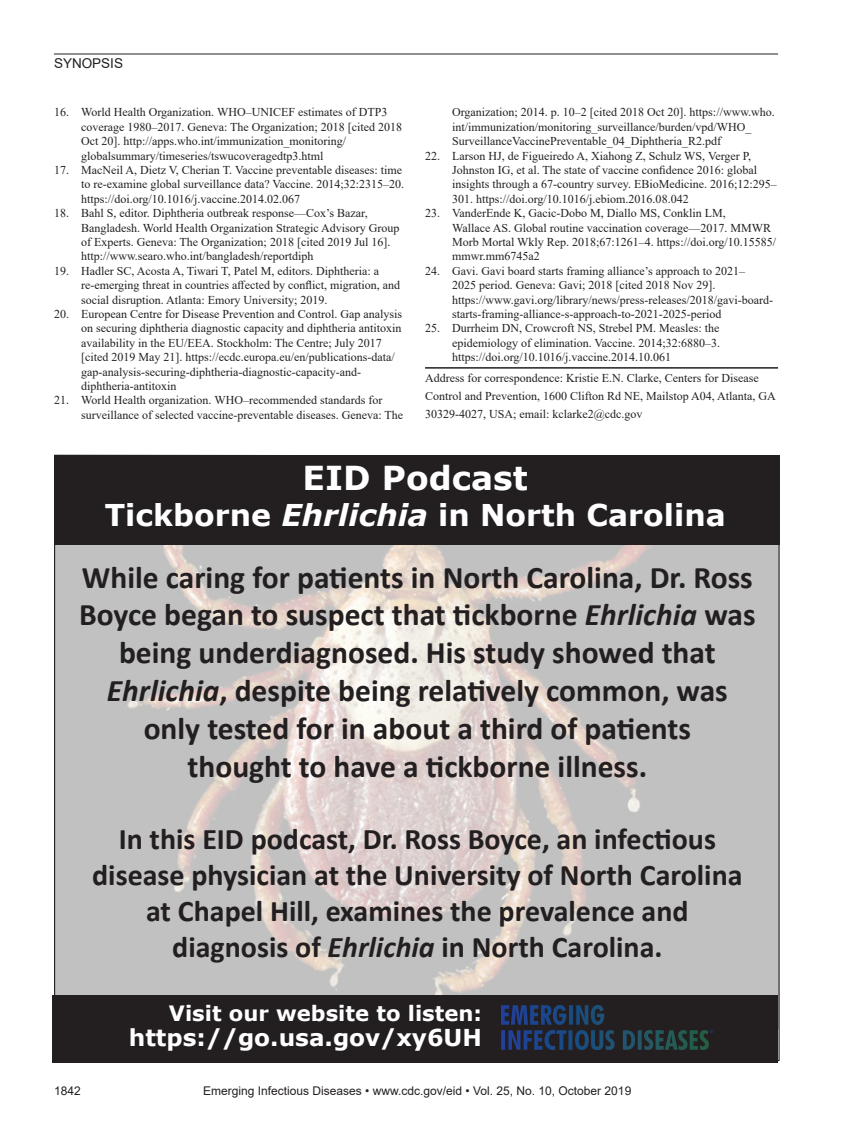
<style>
.page{position:relative;width:851px;height:1134px;background:#fff}
.page>*{position:absolute;margin:0;border:0;box-sizing:border-box;transform-origin:0 0}
.t1{font:700 33px "Verdana";color:#fff}
.t2{font:700 31.5px/37.8px "Calibri";color:#231f20;text-align:center}
.t3{font:700 30px/36px "Calibri";color:#231f20;text-align:center}
.t4{font:700 30px "Verdana";color:#fff}
.t5{font:700 23.25px "Verdana";color:#fff}
.t6{font:700 21.15px "Verdana";color:#fff}
.t7{font:13.5px "Arial";color:#231f20}
.References{font:12px/14.4px "Times New Roman";color:#231f20}
.Correspondence{font:12px/18px "Times New Roman";color:#231f20}
.t8{font:12px "Arial";color:#231f20}
.t9{font:4.5px "Arial";color:#223f99}
.s1{font-style:italic}
</style>
<div class="page">
<hr style="left:54px;top:54px;width:724px;height:1px;background:#231f20">
<hr style="left:425px;top:367px;width:353px;height:2px;background:#231f20">
<svg style="left:53px;top:454px;width:727px;height:608px;background:#cac7c4"></svg>
<div style="left:54px;top:455px;width:725px;height:90px;background:#231f20"></div>
<div style="left:52px;top:996px;width:726px;height:67px;background:#231f20"></div>
<svg style="left:501px;top:1005px;width:207px;height:45px"></svg>
<p class="t7" style="left:54px;top:54px;width:71px">SYNOPSIS</p>
<p class="References" style="left:81px;top:105px;width:322px;text-indent:-27px">16. World Health Organization. WHO–UNICEF estimates of DTP3 coverage 1980–2017. Geneva: The Organization; 2018 [cited 2018<br>Oct 20]. http://apps.who.int/immunization_monitoring/ globalsummary/timeseries/tswucoveragedtp3.html</p>
<p class="References" style="left:81px;top:162px;width:325px;text-indent:-27px">17. MacNeil A, Dietz V, Cherian T. Vaccine preventable diseases: time to re-examine global surveillance data? Vaccine. 2014;32:2315–20. https://doi.org/10.1016/j.vaccine.2014.02.067</p>
<p class="References" style="left:81px;top:206px;width:320px;text-indent:-27px">18. Bahl S, editor. Diphtheria outbreak response—Cox’s Bazar, Bangladesh. World Health Organization Strategic Advisory Group of Experts. Geneva: The Organization; 2018 [cited 2019 Jul 16]. http://www.searo.who.int/bangladesh/reportdiph</p>
<p class="References" style="left:81px;top:263px;width:320px;text-indent:-27px">19. Hadler SC, Acosta A, Tiwari T, Patel M, editors. Diphtheria: a re-emerging threat in countries affected by conflict, migration, and social disruption. Atlanta: Emory University; 2019.</p>
<p class="References" style="left:81px;top:306px;width:322px;text-indent:-27px">20. European Centre for Disease Prevention and Control. Gap analysis on securing diphtheria diagnostic capacity and diphtheria antitoxin availability in the EU/EEA. Stockholm: The Centre; July 2017 [cited 2019 May 21]. https://ecdc.europa.eu/en/publications-data/ gap-analysis-securing-diphtheria-diagnostic-capacity-and&shy;diphtheria-antitoxin</p>
<p class="References" style="left:81px;top:393px;width:323px;text-indent:-27px">21. World Health organization. WHO–recommended standards for surveillance of selected vaccine-preventable diseases. Geneva: The</p>
<p class="References" style="left:452px;top:105px;width:324px">Organization; 2014. p. 10–2 [cited 2018 Oct 20]. https://www.who. int/immunization/monitoring_surveillance/burden/vpd/WHO_<br>SurveillanceVaccinePreventable_04_Diphtheria_R2.pdf</p>
<p class="References" style="left:452px;top:148px;width:326px;text-indent:-27px">22. Larson HJ, de Figueiredo A, Xiahong Z, Schulz WS, Verger P, Johnston IG, et al. The state of vaccine confidence 2016: global insights through a 67-country survey. EBioMedicine. 2016;12:295– 301. https://doi.org/10.1016/j.ebiom.2016.08.042</p>
<p class="References" style="left:452px;top:206px;width:325px;text-indent:-27px">23. VanderEnde K, Gacic-Dobo M, Diallo MS, Conklin LM,<br>Wallace AS. Global routine vaccination coverage—2017. MMWR Morb Mortal Wkly Rep. 2018;67:1261–4. https://doi.org/10.15585/ mmwr.mm6745a2</p>
<p class="References" style="left:452px;top:263px;width:322px;text-indent:-27px">24. Gavi. Gavi board starts framing alliance’s approach to 2021–<br>2025 period. Geneva: Gavi; 2018 [cited 2018 Nov 29]. https://www.gavi.org/library/news/press-releases/2018/gavi-board&shy;starts-framing-alliance-s-approach-to-2021-2025-period</p>
<p class="References" style="left:452px;top:321px;width:270px;text-align:justify;text-indent:-27px">25. Durrheim DN, Crowcroft NS, Strebel PM. Measles: the epidemiology of elimination. Vaccine. 2014;32:6880–3. https://doi.org/10.1016/j.vaccine.2014.10.061</p>
<p class="Correspondence" style="left:425px;top:369px;width:352px">Address for correspondence: Kristie E.N. Clarke, Centers for Disease<br>Control and Prevention, 1600 Clifton Rd NE, Mailstop A04, Atlanta, GA<br>30329-4027, USA; email: kclarke2@cdc.gov</p>
<p class="t1" style="left:302px;top:455px;width:227px">EID Podcast</p>
<p class="t4" style="left:105px;top:494px;width:622px">Tickborne <span class="s1">Ehrlichia</span> in North Carolina</p>
<p class="t2" style="left:79px;top:558px;width:678px">While caring for patients in North Carolina, Dr. Ross Boyce began to suspect that tickborne <span class="s1">Ehrlichia</span> was being underdiagnosed. His study showed that <span class="s1">Ehrlichia</span>, despite being relatively common, was only tested for in about a third of patients<br>thought to have a tickborne illness.</p>
<p class="t3" style="left:92px;top:820px;width:652px">In this EID podcast, Dr. Ross Boyce, an infectious disease physician at the University of North Carolina at Chapel Hill, examines the prevalence and diagnosis of <span class="s1">Ehrlichia</span> in North Carolina.</p>
<p class="t6" style="left:169px;top:999px;width:314px">Visit our website to listen:</p>
<p class="t5" style="left:129px;top:1021px;width:354px">https://go.usa.gov/xy6UH</p>
<p class="t9" style="left:710px;top:1029px;width:5px">®</p>
<p class="t8" style="left:54px;top:1083px;width:28px">1842</p>
<p class="t8" style="left:203px;top:1083px;width:429px">Emerging Infectious Diseases • www.cdc.gov/eid • Vol. 25, No. 10, October 2019</p>
</div>
